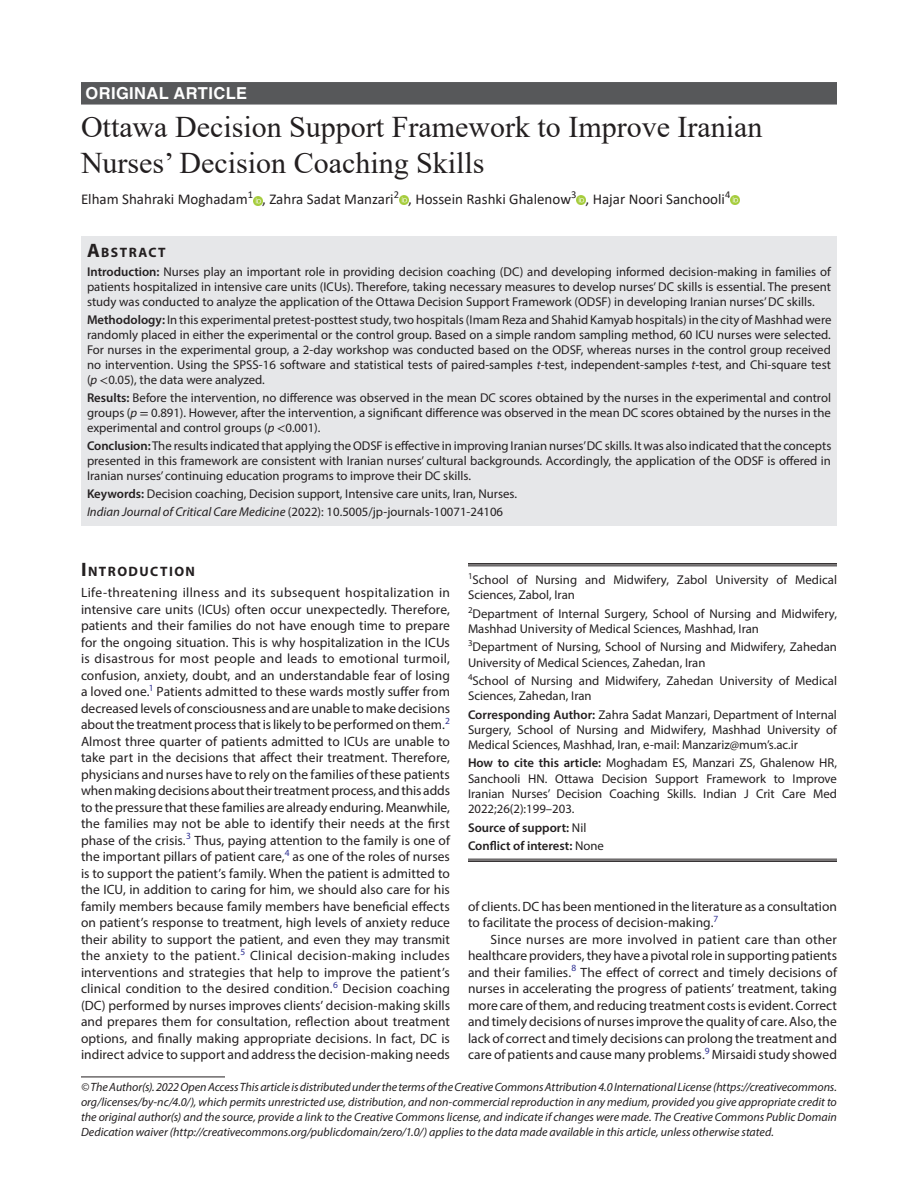
<style>
.page{position:relative;width:918px;height:1188px;background:#fff}
.page>*{position:absolute;margin:0;border:0;box-sizing:border-box;transform-origin:0 0}
.t1{font:30px/36px "Times New Roman";color:#231f20}
.ArticleType{font:700 16.5px "Helvetica LT Std";letter-spacing:.025em;color:#fff}
.AuthorName{font:15px "Calibri";color:#231f20}
.Head-1-first{font:700 13.65px "Myriad Pro";letter-spacing:.105em;color:#231f20}
.AbstractTitle{font:700 13.65px "Myriad Pro";letter-spacing:.105em;color:#231f20}
.Para-NoIndent{font:13.5px/16.5px "Myriad Pro";color:#231f20;text-align:justify}
.Para-Indent{font:13.5px/16.5px "Myriad Pro";letter-spacing:.005em;color:#231f20;text-align:justify}
.Abstract-Para-first{font:12.75px/15px "Myriad Pro";color:#231f20;text-align:justify}
.Affiliation{font:12.75px/15.3px "Myriad Pro";color:#231f20}
.How_to_Cite{font:12.75px/15.3px "Myriad Pro";color:#231f20;text-align:justify}
.Corresponding_Author{font:12.75px/15.3px "Myriad Pro";color:#231f20;text-align:justify}
.Keywords{font:12.75px "Myriad Pro";color:#231f20}
.JT_DOI{font:12.75px "Myriad Pro";color:#231f20}
.Affiliation-first{font:12.75px/15.3px "Myriad Pro";color:#231f20}
.COI{font:600 12.75px "Myriad Pro";color:#231f20}
.Source{font:600 12.75px "Myriad Pro";color:#231f20}
.FootNote{font:italic 12px/15px "Myriad Pro";color:#231f20;text-align:justify}
.s1{font-size:19.5px}
.s2{font-weight:600}
.s3{font-style:italic}
.s4{font-family:"STIX General"}
.s5{font-weight:400}
</style>
<div class="page">
<div style="left:81px;top:82px;width:756px;height:23px;background:#57585a"></div>
<div style="left:81px;top:236px;width:756px;height:26px;background:#e6e7e9"></div>
<div style="left:81px;top:261px;width:756px;height:54px;background:#e6e7e9"></div>
<div style="left:81px;top:309px;width:756px;height:85px;background:#e6e7e9"></div>
<div style="left:81px;top:387px;width:756px;height:55px;background:#e6e7e9"></div>
<div style="left:81px;top:435px;width:756px;height:54px;background:#e6e7e9"></div>
<div style="left:81px;top:483px;width:756px;height:24px;background:#e6e7e9"></div>
<div style="left:81px;top:501px;width:756px;height:24px;background:#e6e7e9"></div>
<svg style="left:253px;top:197px;width:9px;height:9px"></svg>
<svg style="left:399px;top:195px;width:9px;height:9px"></svg>
<svg style="left:576px;top:195px;width:10px;height:9px"></svg>
<svg style="left:730px;top:195px;width:10px;height:9px"></svg>
<hr style="left:81px;top:1077px;width:144px;height:1px;background:#231f20">
<hr style="left:468px;top:563px;width:369px;height:2px;background:#231f20">
<hr style="left:468px;top:566px;width:369px;height:1px;background:#231f20">
<hr style="left:468px;top:859px;width:369px;height:1px;background:#231f20">
<hr style="left:468px;top:860px;width:369px;height:2px;background:#231f20">
<p class="ArticleType" style="left:86px;top:83px;width:163px">ORIGINAL ARTICLE</p>
<p class="t1" style="left:81px;top:108px;width:683px">Ottawa Decision Support Framework to Improve Iranian<br>Nurses’ Decision Coaching Skills</p>
<p class="AuthorName" style="left:81px;top:189px;width:651px">Elham Shahraki Moghadam<sup>1</sup> , Zahra Sadat Manzari<sup>2</sup> , Hossein Rashki Ghalenow<sup>3</sup> , Hajar Noori Sanchooli<sup>4</sup></p>
<p class="AbstractTitle" style="left:87px;top:243px;width:80px"><span class="s1">A</span>BSTRACT</p>
<p class="Abstract-Para-first" style="left:87px;top:264px;width:746px"><span class="s2">Introduction:</span> Nurses play an important role in providing decision coaching (DC) and developing informed decision-making in families of patients hospitalized in intensive care units (ICUs). Therefore, taking necessary measures to develop nurses’ DC skills is essential. The present study was conducted to analyze the application of the Ottawa Decision Support Framework (ODSF) in developing Iranian nurses’ DC skills.</p>
<p class="Abstract-Para-first" style="left:87px;top:312px;width:746px"><span class="s2">Methodology:</span> In this experimental pretest-posttest study, two hospitals (Imam Reza and Shahid Kamyab hospitals) in the city of Mashhad were randomly placed in either the experimental or the control group. Based on a simple random sampling method, 60 ICU nurses were selected.<br>For nurses in the experimental group, a 2-day workshop was conducted based on the ODSF, whereas nurses in the control group received no intervention. Using the SPSS-16 software and statistical tests of paired-samples <span class="s3">t</span>-test, independent-samples <span class="s3">t</span>-test, and Chi-square test (<span class="s3">p</span> <span class="s4">&lt;</span>0.05), the data were analyzed.</p>
<p class="Abstract-Para-first" style="left:87px;top:390px;width:746px"><span class="s2">Results:</span> Before the intervention, no difference was observed in the mean DC scores obtained by the nurses in the experimental and control groups (<span class="s3">p</span> <span class="s4">=</span> 0.891). However, after the intervention, a significant difference was observed in the mean DC scores obtained by the nurses in the experimental and control groups (<span class="s3">p</span> <span class="s4">&lt;</span>0.001).</p>
<p class="Abstract-Para-first" style="left:87px;top:438px;width:746px"><span class="s2">Conclusion:</span> The results indicated that applying the ODSF is effective in improving Iranian nurses’ DC skills. It was also indicated that the concepts presented in this framework are consistent with Iranian nurses’ cultural backgrounds. Accordingly, the application of the ODSF is offered in Iranian nurses’ continuing education programs to improve their DC skills.</p>
<p class="Keywords" style="left:87px;top:486px;width:432px"><span class="s2">Keywords:</span> Decision coaching, Decision support, Intensive care units, Iran, Nurses.</p>
<p class="JT_DOI" style="left:87px;top:504px;width:418px"><span class="s3">Indian Journal of Critical Care Medicine</span> (2022): 10.5005/jp-journals-10071-24106</p>
<p class="Head-1-first" style="left:81px;top:563px;width:116px"><span class="s1">I</span>NTRODUCTION</p>
<p class="Para-NoIndent" style="left:81px;top:584px;width:371px">Life-threatening illness and its subsequent hospitalization in intensive care units (ICUs) often occur unexpectedly. Therefore, patients and their families do not have enough time to prepare for the ongoing situation. This is why hospitalization in the ICUs is disastrous for most people and leads to emotional turmoil, confusion, anxiety, doubt, and an understandable fear of losing a loved one.<sup>1</sup> Patients admitted to these wards mostly suffer from decreased levels of consciousness and are unable to make decisions about the treatment process that is likely to be performed on them.<sup>2<br></sup>Almost three quarter of patients admitted to ICUs are unable to take part in the decisions that affect their treatment. Therefore, physicians and nurses have to rely on the families of these patients when making decisions about their treatment process, and this adds to the pressure that these families are already enduring. Meanwhile, the families may not be able to identify their needs at the first phase of the crisis.<sup>3</sup> Thus, paying attention to the family is one of the important pillars of patient care,<sup>4</sup> as one of the roles of nurses is to support the patient’s family. When the patient is admitted to the ICU, in addition to caring for him, we should also care for his family members because family members have beneficial effects on patient’s response to treatment, high levels of anxiety reduce their ability to support the patient, and even they may transmit the anxiety to the patient.<sup>5</sup> Clinical decision-making includes interventions and strategies that help to improve the patient’s clinical condition to the desired condition.<sup>6</sup> Decision coaching (DC) performed by nurses improves clients’ decision-making skills and prepares them for consultation, reflection about treatment options, and finally making appropriate decisions. In fact, DC is indirect advice to support and address the decision-making needs</p>
<p class="FootNote" style="left:81px;top:1079px;width:758px">© The Author(s). 2022 Open Access This article is distributed under the terms of the Creative Commons Attribution 4.0 International License (https://creativecommons. org/licenses/by-nc/4.0/), which permits unrestricted use, distribution, and non-commercial reproduction in any medium, provided you give appropriate credit to the original author(s) and the source, provide a link to the Creative Commons license, and indicate if changes were made. The Creative Commons Public Domain Dedication waiver (http://creativecommons.org/publicdomain/zero/1.0/) applies to the data made available in this article, unless otherwise stated.</p>
<p class="Affiliation-first" style="left:468px;top:572px;width:371px"><sup>1</sup>School of Nursing and Midwifery, Zabol University of Medical<br>Sciences, Zabol, Iran</p>
<p class="Affiliation" style="left:468px;top:606px;width:371px"><sup>2</sup>Department of Internal Surgery, School of Nursing and Midwifery,<br>Mashhad University of Medical Sciences, Mashhad, Iran</p>
<p class="Affiliation" style="left:468px;top:639px;width:371px"><sup>3</sup>Department of Nursing, School of Nursing and Midwifery, Zahedan<br>University of Medical Sciences, Zahedan, Iran</p>
<p class="Affiliation" style="left:468px;top:673px;width:371px"><sup>4</sup>School of Nursing and Midwifery, Zahedan University of Medical<br>Sciences, Zahedan, Iran</p>
<p class="Corresponding_Author" style="left:468px;top:706px;width:370px"><span class="s2">Corresponding Author:</span> Zahra Sadat Manzari, Department of Internal Surgery, School of Nursing and Midwifery, Mashhad University of Medical Sciences, Mashhad, Iran, e-mail: Manzariz@mum’s.ac.ir</p>
<p class="How_to_Cite" style="left:468px;top:755px;width:371px"><span class="s2">How to cite this article:</span> Moghadam ES, Manzari ZS, Ghalenow HR, Sanchooli HN. Ottawa Decision Support Framework to Improve Iranian Nurses’ Decision Coaching Skills. Indian J Crit Care Med 2022;26(2):199–203.</p>
<p class="Source" style="left:468px;top:819px;width:120px">Source of support: <span class="s5">Nil</span></p>
<p class="COI" style="left:468px;top:838px;width:137px">Conflict of interest: <span class="s5">None</span></p>
<p class="Para-NoIndent" style="left:468px;top:898px;width:370px">of clients. DC has been mentioned in the literature as a consultation to facilitate the process of decision-making.<sup>7</sup></p>
<p class="Para-Indent" style="left:468px;top:931px;width:371px;text-indent:22px">Since nurses are more involved in patient care than other healthcare providers, they have a pivotal role in supporting patients and their families.<sup>8</sup> The effect of correct and timely decisions of nurses in accelerating the progress of patients’ treatment, taking more care of them, and reducing treatment costs is evident. Correct and timely decisions of nurses improve the quality of care. Also, the lack of correct and timely decisions can prolong the treatment and care of patients and cause many problems.<sup>9</sup> Mirsaidi study showed</p>
</div>
